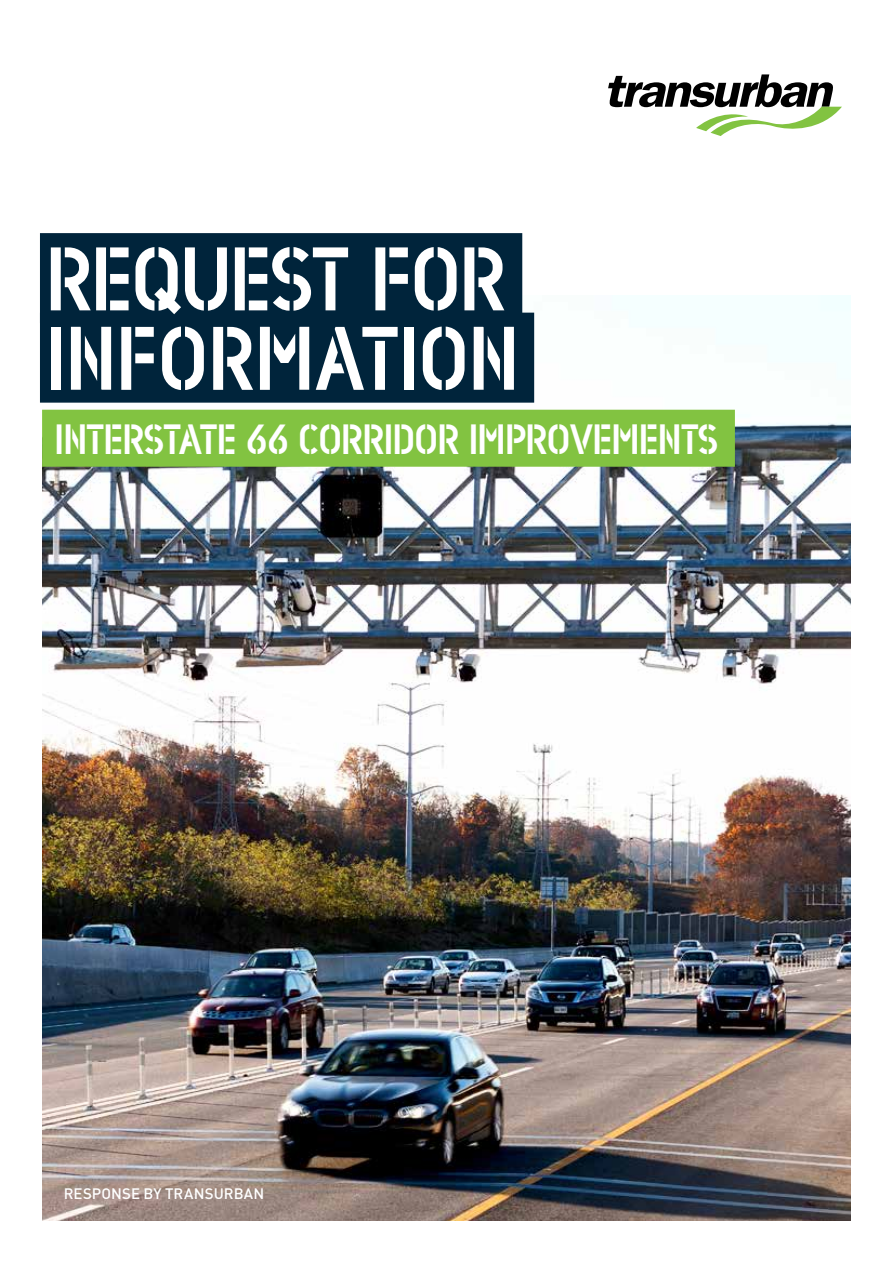
<style>
.page{position:relative;width:893px;height:1263px;background:#fff}
.page>*{position:absolute;margin:0;border:0;box-sizing:border-box;transform-origin:0 0}
.t1{font:102px/79.5px "Min Stencil";letter-spacing:.005em;color:#fff}
.t2{font:48px "Min Stencil";color:#fff}
.t3{font:500 15px "DIN";letter-spacing:.01em;color:#fff}
</style>
<div class="page">
<img style="left:43px;top:296px;width:807px;height:924px">
<div style="left:40px;top:233px;width:482px;height:90px;background:#00243b"></div>
<div style="left:40px;top:313px;width:494px;height:90px;background:#00243b"></div>
<div style="left:42px;top:410px;width:693px;height:57px;background:#82c341"></div>
<svg style="left:608px;top:74px;width:234px;height:62px"></svg>
<h1 class="t1" style="left:46px;top:240px;width:474px">REQUEST FOR<br>INFORMATION</h1>
<p class="t2" style="left:55px;top:415px;width:665px">INTERSTATE 66 CORRIDOR IMPROVEMENTS</p>
<p class="t3" style="left:64px;top:1184px;width:202px">RESPONSE BY TRANSURBAN</p>
</div>
